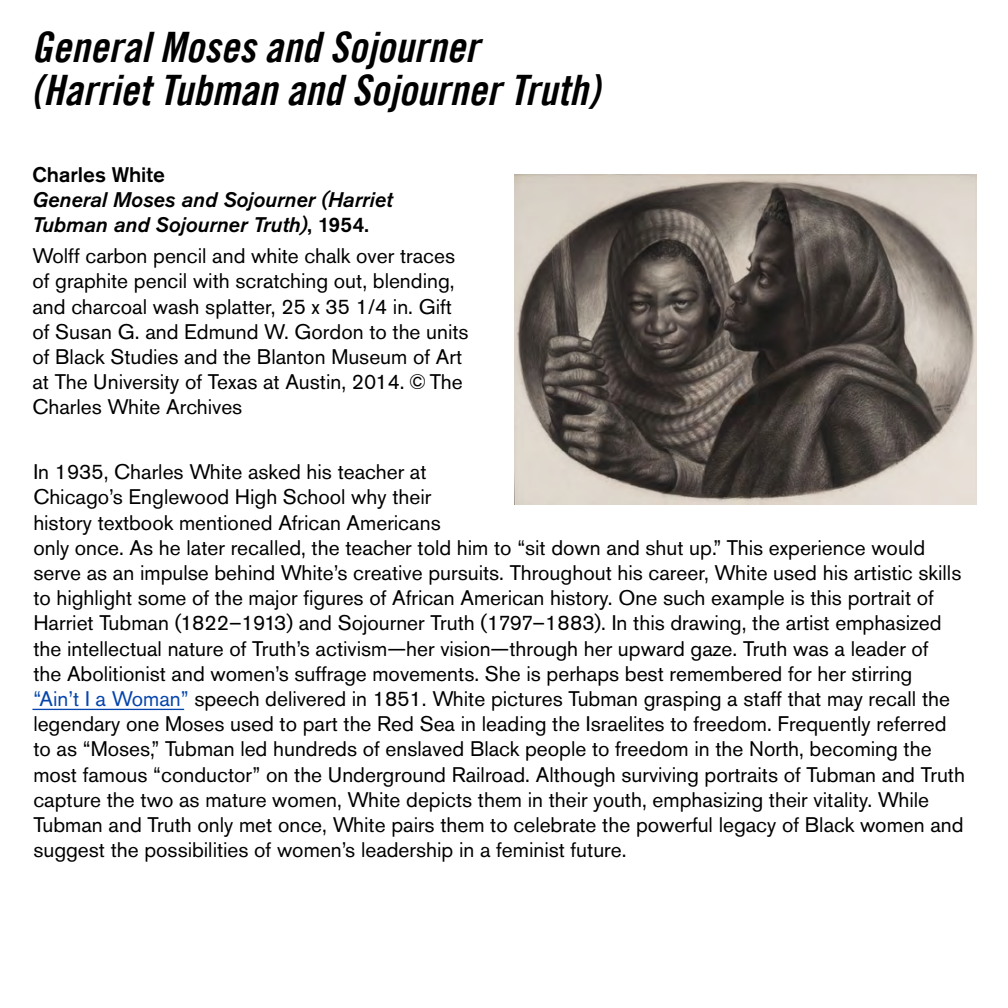
<style>
.page{position:relative;width:1008px;height:1008px;background:#fff}
.page>*{position:absolute;margin:0;border:0;box-sizing:border-box;transform-origin:0 0}
.t1{font:42px/43.4px "Trade Gothic LT Bold Cond Twenty Obl";color:#000}
.t2{font:21px/25.2px "Akzidenz Grotesk Std";color:#000}
.t3{font:italic 500 21px/25.2px "Akzidenz Grotesk Std";color:#000}
.t4{font:500 21px "Akzidenz Grotesk Std";color:#000}
.s1{font-style:normal}
.s2{color:#0645ad}
</style>
<div class="page">
<img style="left:514px;top:174px;width:462px;height:330px">
<hr style="left:32px;top:709px;width:152px;height:1px;background:#0645ad">
<h1 class="t1" style="left:31px;top:25px;width:570px">General Moses and Sojourner (Harriet Tubman and Sojourner Truth)</h1>
<p class="t4" style="left:32px;top:162px;width:134px">Charles White</p>
<p class="t3" style="left:32px;top:187px;width:362px">General Moses and Sojourner (Harriet<br>Tubman and Sojourner Truth)<span class="s1">, 1954.</span></p>
<p class="t2" style="left:32px;top:243px;width:438px">Wolff carbon pencil and white chalk over traces of graphite pencil with scratching out, blending, and charcoal wash splatter, 25 x 35 1/4 in. Gift of Susan G. and Edmund W. Gordon to the units of Black Studies and the Blanton Museum of Art at The University of Texas at Austin, 2014. © The Charles White Archives</p>
<p class="t2" style="left:33px;top:459px;width:933px">In 1935, Charles White asked his teacher at<br>Chicago’s Englewood High School why their<br>history textbook mentioned African Americans<br>only once. As he later recalled, the teacher told him to “sit down and shut up.” This experience would serve as an impulse behind White’s creative pursuits. Throughout his career, White used his artistic skills to highlight some of the major figures of African American history. One such example is this portrait of Harriet Tubman (1822–1913) and Sojourner Truth (1797–1883). In this drawing, the artist emphasized the intellectual nature of Truth’s activism—her vision—through her upward gaze. Truth was a leader of<br>the Abolitionist and women’s suffrage movements. She is perhaps best remembered for her stirring<br><span class="s2">“Ain’t I a Woman”</span> speech delivered in 1851. White pictures Tubman grasping a staff that may recall the legendary one Moses used to part the Red Sea in leading the Israelites to freedom. Frequently referred to as “Moses,” Tubman led hundreds of enslaved Black people to freedom in the North, becoming the most famous “conductor” on the Underground Railroad. Although surviving portraits of Tubman and Truth capture the two as mature women, White depicts them in their youth, emphasizing their vitality. While Tubman and Truth only met once, White pairs them to celebrate the powerful legacy of Black women and suggest the possibilities of women’s leadership in a feminist future.</p>
</div>
